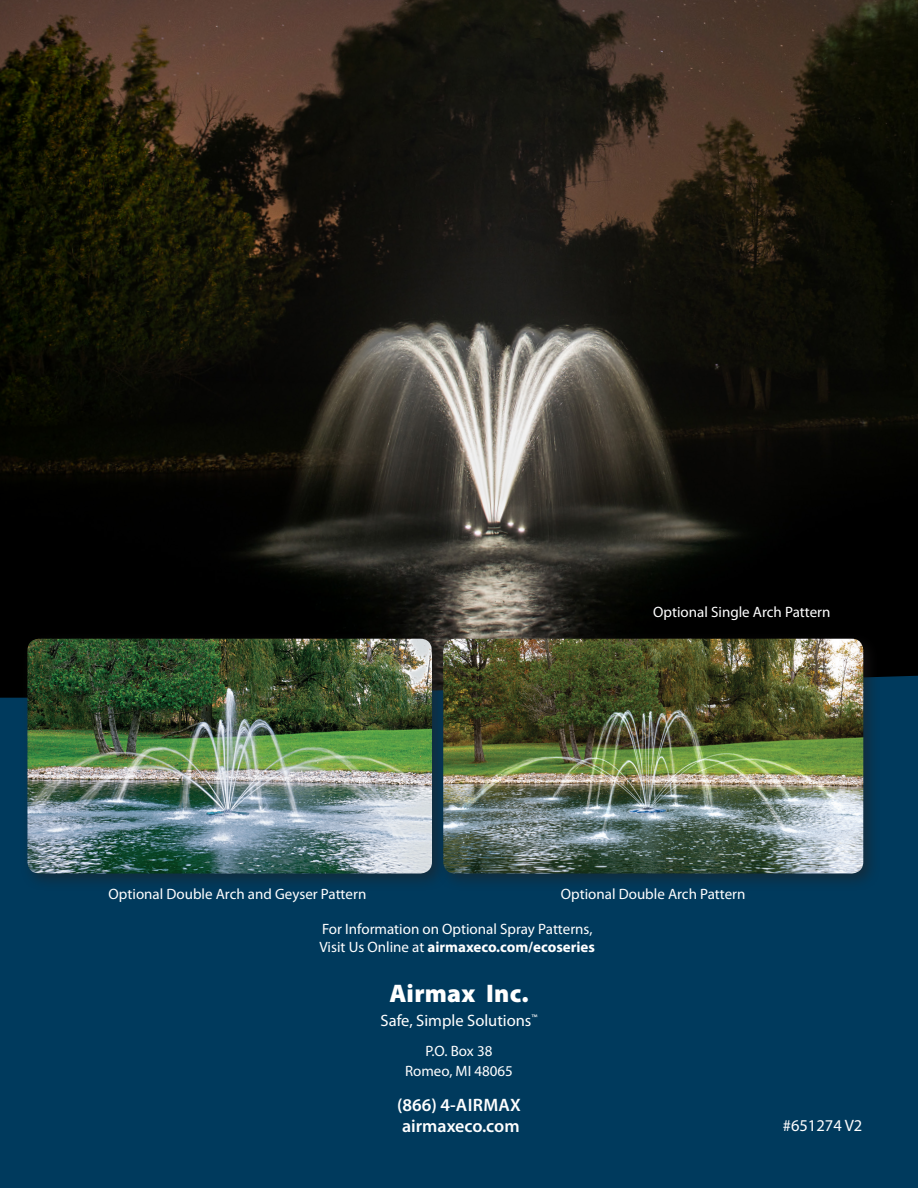
<style>
.page{position:relative;width:918px;height:1188px;background:#fff}
.page>*{position:absolute;margin:0;border:0;box-sizing:border-box;transform-origin:0 0}
.t1{font:900 25.5px "Myriad Pro";letter-spacing:.01em;color:#fff}
.t2{font:600 18px "Myriad Pro";color:#fff}
.t3{font:16.5px "Myriad Pro";color:#fff}
.t4{font:15px/18px "Myriad Pro";color:#fff}
.s1{font-weight:700}
</style>
<div class="page">
<div style="left:0;top:673px;width:918px;height:515px;background:#003a5d"></div>
<img style="left:0;top:0;width:918px;height:698px">
<div style="left:20px;top:631px;width:430px;height:260px;background:#231f20;opacity:.55"></div>
<img style="left:27px;top:639px;width:405px;height:235px">
<div style="left:436px;top:631px;width:445px;height:260px;background:#231f20;opacity:.55"></div>
<img style="left:443px;top:639px;width:420px;height:235px">
<p class="t4" style="left:653px;top:603px;width:179px">Optional Single Arch Pattern</p>
<p class="t4" style="left:109px;top:885px;width:259px">Optional Double Arch and Geyser Pattern</p>
<p class="t4" style="left:561px;top:885px;width:186px">Optional Double Arch Pattern</p>
<p class="t4" style="left:320px;top:919px;width:277px">For Information on Optional Spray Patterns,<br>Visit Us Online at <span class="s1">airmaxeco.com/ecoseries</span></p>
<p class="t1" style="left:389px;top:977px;width:141px">Airmax Inc.</p>
<p class="t3" style="left:381px;top:1011px;width:158px">Safe, Simple Solutions<sup>™</sup></p>
<p class="t4" style="left:426px;top:1042px;width:68px">P.O. Box 38</p>
<p class="t4" style="left:405px;top:1062px;width:109px">Romeo, MI 48065</p>
<p class="t2" style="left:397px;top:1093px;width:125px">(866) 4-AIRMAX</p>
<p class="t2" style="left:402px;top:1115px;width:119px">airmaxeco.com</p>
<p class="t3" style="left:783px;top:1115px;width:81px">#651274 V2</p>
</div>
